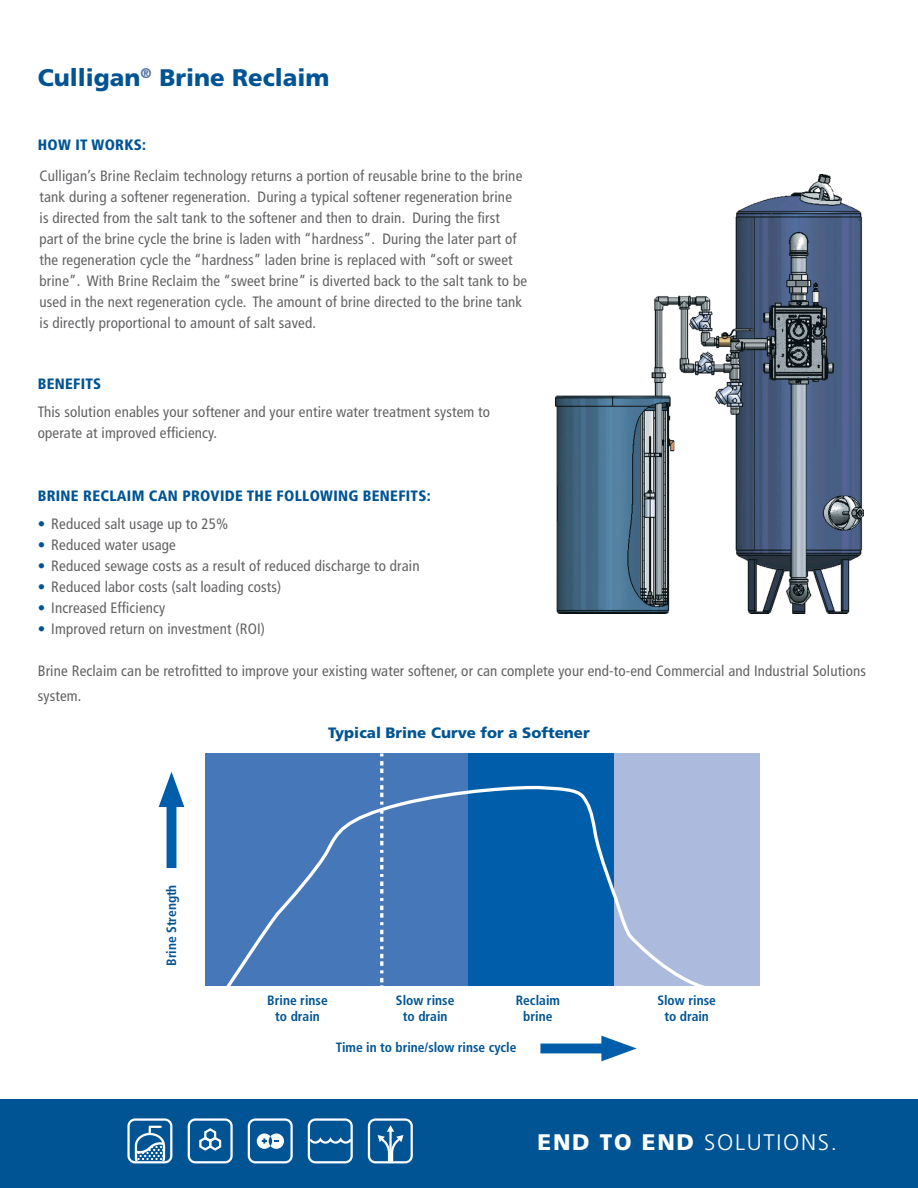
<style>
.page{position:relative;width:918px;height:1188px;background:#fff}
.page>*{position:absolute;margin:0;border:0;box-sizing:border-box;transform-origin:0 0}
.t1{font:900 24px "Frutiger LT Std";color:#005494}
.t2{font:300 22.5px "Frutiger LT Std";letter-spacing:.075em;color:#fff}
.t3{font:condensed 15px/21px "Frutiger LT Std";letter-spacing:.01em;color:#636366}
.t4{font:900 condensed 15px "Frutiger LT Std";letter-spacing:.02em;color:#005494}
.t5{font:900 15px "Frutiger LT Std";color:#005494}
.t6{font:700 condensed 13.5px/16.2px "Frutiger LT Std";color:#005494;text-align:center}
.s1{color:#005494}
.s2{font-weight:900}
</style>
<div class="page">
<div style="left:206px;top:753px;width:262px;height:233px;background:#4677b9"></div>
<div style="left:468px;top:753px;width:146px;height:233px;background:#005da9"></div>
<div style="left:614px;top:753px;width:145px;height:233px;background:#acbade"></div>
<svg style="left:226px;top:786px;width:479px;height:200px"></svg>
<svg style="left:380px;top:753px;width:3px;height:233px"></svg>
<div style="left:540px;top:1044px;width:76px;height:9px;background:#005da9"></div>
<svg style="left:601px;top:1036px;width:36px;height:25px"></svg>
<div style="left:167px;top:792px;width:9px;height:76px;background:#005da9"></div>
<svg style="left:159px;top:772px;width:25px;height:35px"></svg>
<img style="left:555px;top:175px;width:309px;height:439px">
<div style="left:0;top:1100px;width:918px;height:88px;background:#005494"></div>
<svg style="left:308px;top:1118px;width:45px;height:45px"></svg>
<svg style="left:368px;top:1118px;width:45px;height:46px"></svg>
<svg style="left:248px;top:1118px;width:45px;height:45px"></svg>
<svg style="left:188px;top:1118px;width:45px;height:45px"></svg>
<svg style="left:127px;top:1118px;width:45px;height:45px"></svg>
<h1 class="t1" style="left:38px;top:63px;width:293px">Culligan<sup>®</sup> Brine Reclaim</h1>
<p class="t4" style="left:38px;top:135px;width:110px">HOW IT WORKS:</p>
<p class="t3" style="left:40px;top:165px;width:489px">Culligan’s Brine Reclaim technology returns a portion of reusable brine to the brine tank during a softener regeneration. During a typical softener regeneration brine<br>is directed from the salt tank to the softener and then to drain. During the first part of the brine cycle the brine is laden with “hardness”. During the later part of the regeneration cycle the “hardness” laden brine is replaced with “soft or sweet brine”. With Brine Reclaim the “sweet brine” is diverted back to the salt tank to be used in the next regeneration cycle. The amount of brine directed to the brine tank is directly proportional to amount of salt saved.</p>
<p class="t4" style="left:38px;top:375px;width:65px">BENEFITS</p>
<p class="t3" style="left:38px;top:402px;width:454px">This solution enables your softener and your entire water treatment system to operate at improved efficiency.</p>
<p class="t4" style="left:38px;top:487px;width:394px">BRINE RECLAIM CAN PROVIDE THE FOLLOWING BENEFITS:</p>
<p class="t3" style="left:38px;top:513px;width:192px"><span class="s1">•</span> Reduced salt usage up to 25%</p>
<p class="t3" style="left:38px;top:534px;width:140px"><span class="s1">•</span> Reduced water usage</p>
<p class="t3" style="left:38px;top:555px;width:383px"><span class="s1">•</span> Reduced sewage costs as a result of reduced discharge to drain</p>
<p class="t3" style="left:38px;top:576px;width:245px"><span class="s1">•</span> Reduced labor costs (salt loading costs)</p>
<p class="t3" style="left:38px;top:597px;width:129px"><span class="s1">•</span> Increased Efficiency</p>
<p class="t3" style="left:38px;top:618px;width:229px"><span class="s1">•</span> Improved return on investment (ROI)</p>
<p class="t3" style="left:38px;top:658px;width:830px;line-height:25.2px">Brine Reclaim can be retrofitted to improve your existing water softener, or can complete your end-to-end Commercial and Industrial Solutions system.</p>
<p class="t6" style="left:163px;top:966px;width:83px;rotate:-90deg">Brine Strength</p>
<p class="t5" style="left:328px;top:723px;width:263px">Typical Brine Curve for a Softener</p>
<p class="t6" style="left:267px;top:992px;width:62px">Brine rinse to drain</p>
<p class="t6" style="left:657px;top:992px;width:60px">Slow rinse to drain</p>
<p class="t6" style="left:396px;top:992px;width:60px">Slow rinse to drain</p>
<p class="t6" style="left:516px;top:992px;width:46px">Reclaim brine</p>
<p class="t6" style="left:336px;top:1039px;width:182px">Time in to brine/slow rinse cycle</p>
<h2 class="t2" style="left:538px;top:1130px;width:301px"><span class="s2">END TO END</span> SOLUTIONS.</h2>
</div>
